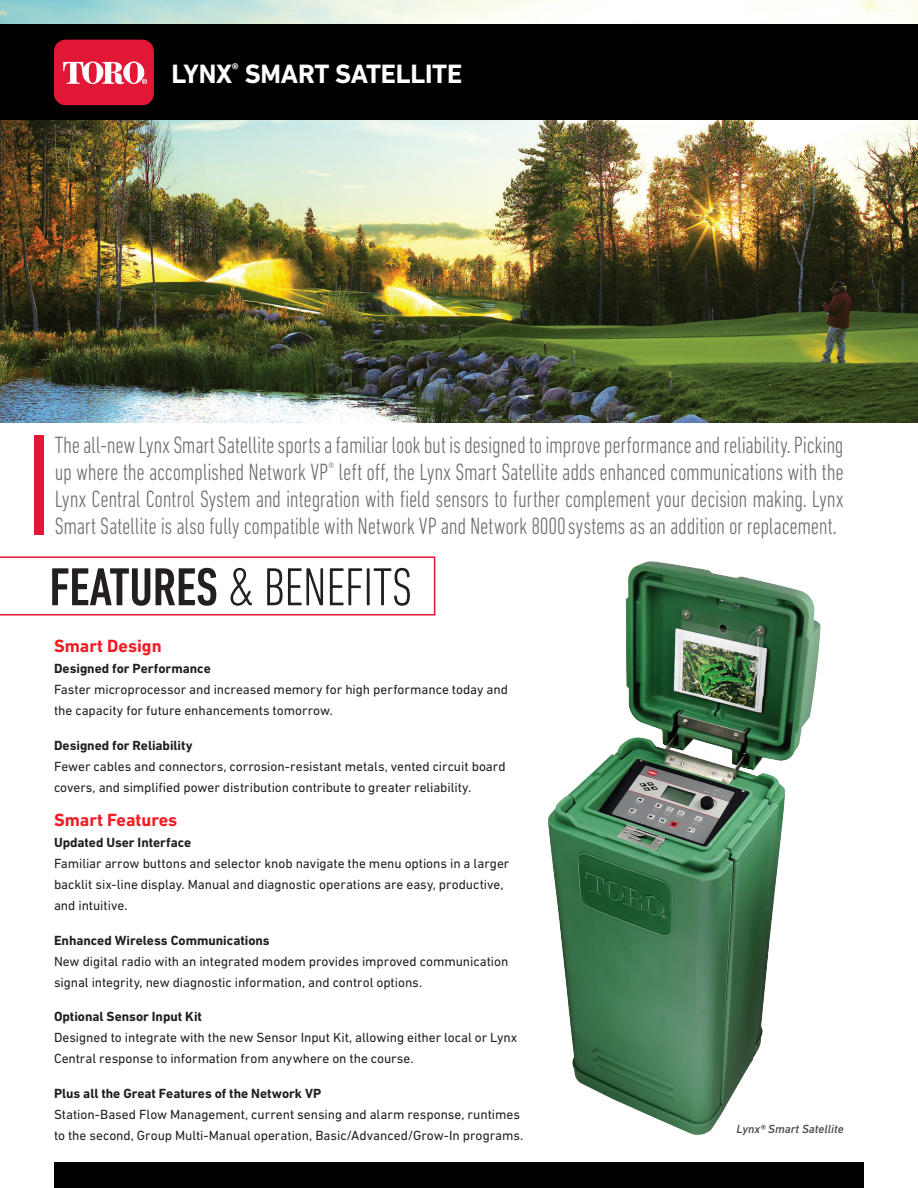
<style>
.page{position:relative;width:918px;height:1188px;background:#fff}
.page>*{position:absolute;margin:0;border:0;box-sizing:border-box;transform-origin:0 0}
.t1{font:300 condensed 54.3px "DIN Next LT Pro";letter-spacing:-.01em;color:#231f20}
.t2{font:700 27px "DIN Next LT Pro";letter-spacing:-.01em;color:#fff}
.t3{font:300 condensed 24px/27px "DIN Next LT Pro";letter-spacing:-.01em;color:#6c6d70;text-align:justify}
.t4{font:700 18px "DIN Next LT Pro";color:#ee1d23}
.t5{font:13.5px/21px "DIN Next LT Pro";letter-spacing:-.005em;color:#231f20}
.t6{font:700 13.5px "DIN Next LT Pro";color:#231f20}
.t7{font:italic 500 12px "DIN Next LT Pro";color:#4b4c4d}
.s1{font-weight:500}
</style>
<div class="page">
<div style="left:54px;top:1162px;width:810px;height:26px;background:#000001"></div>
<img style="left:0;top:0;width:918px;height:423px">
<div style="left:34px;top:435px;width:10px;height:99px;background:#e21736"></div>
<svg style="left:0;top:556px;width:435px;height:60px"></svg>
<div style="left:0;top:25px;width:918px;height:95px;background:#000001"></div>
<div style="left:54px;top:40px;width:100px;height:65px;background:#e21736;border-radius:12px"></div>
<svg style="left:63px;top:61px;width:84px;height:23px"></svg>
<img style="left:548px;top:561px;width:273px;height:574px">
<p class="t2" style="left:172px;top:58px;width:292px">LYNX<sup>®</sup> SMART SATELLITE</p>
<p class="t3" style="left:55px;top:431px;width:791px">The all-new Lynx Smart Satellite sports a familiar look but is designed to improve performance and reliability. Picking up where the accomplished Network VP<sup>®</sup> left off, the Lynx Smart Satellite adds enhanced communications with the Lynx Central Control System and integration with field sensors to further complement your decision making. Lynx Smart Satellite is also fully compatible with Network VP and Network 8000systems as an addition or replacement.</p>
<p class="t1" style="left:49px;top:556px;width:364px"><span class="s1">FEATURES</span> &amp; BENEFITS</p>
<p class="t4" style="left:54px;top:636px;width:109px">Smart Design</p>
<p class="t6" style="left:54px;top:661px;width:158px">Designed for Performance</p>
<p class="t5" style="left:54px;top:679px;width:456px">Faster microprocessor and increased memory for high performance today and the capacity for future enhancements tomorrow.</p>
<p class="t6" style="left:54px;top:737px;width:140px">Designed for Reliability</p>
<p class="t5" style="left:54px;top:756px;width:453px">Fewer cables and connectors, corrosion-resistant metals, vented circuit board covers, and simplified power distribution contribute to greater reliability.</p>
<p class="t4" style="left:54px;top:810px;width:125px">Smart Features</p>
<p class="t6" style="left:54px;top:835px;width:139px">Updated User Interface</p>
<p class="t5" style="left:54px;top:853px;width:457px">Familiar arrow buttons and selector knob navigate the menu options in a larger backlit six-line display. Manual and diagnostic operations are easy, productive, and intuitive.</p>
<p class="t6" style="left:54px;top:932px;width:217px">Enhanced Wireless Communications</p>
<p class="t5" style="left:54px;top:951px;width:456px">New digital radio with an integrated modem provides improved communication signal integrity, new diagnostic information, and control options.</p>
<p class="t6" style="left:54px;top:1009px;width:150px">Optional Sensor Input Kit</p>
<p class="t5" style="left:54px;top:1027px;width:465px">Designed to integrate with the new Sensor Input Kit, allowing either local or Lynx<br>Central response to information from anywhere on the course.</p>
<p class="t6" style="left:54px;top:1085px;width:269px">Plus all the Great Features of the Network VP</p>
<p class="t5" style="left:54px;top:1104px;width:471px">Station-Based Flow Management, current sensing and alarm response, runtimes to the second, Group Multi-Manual operation, Basic/Advanced/Grow-In programs.</p>
<p class="t7" style="left:736px;top:1122px;width:109px">Lynx® Smart Satellite</p>
</div>
